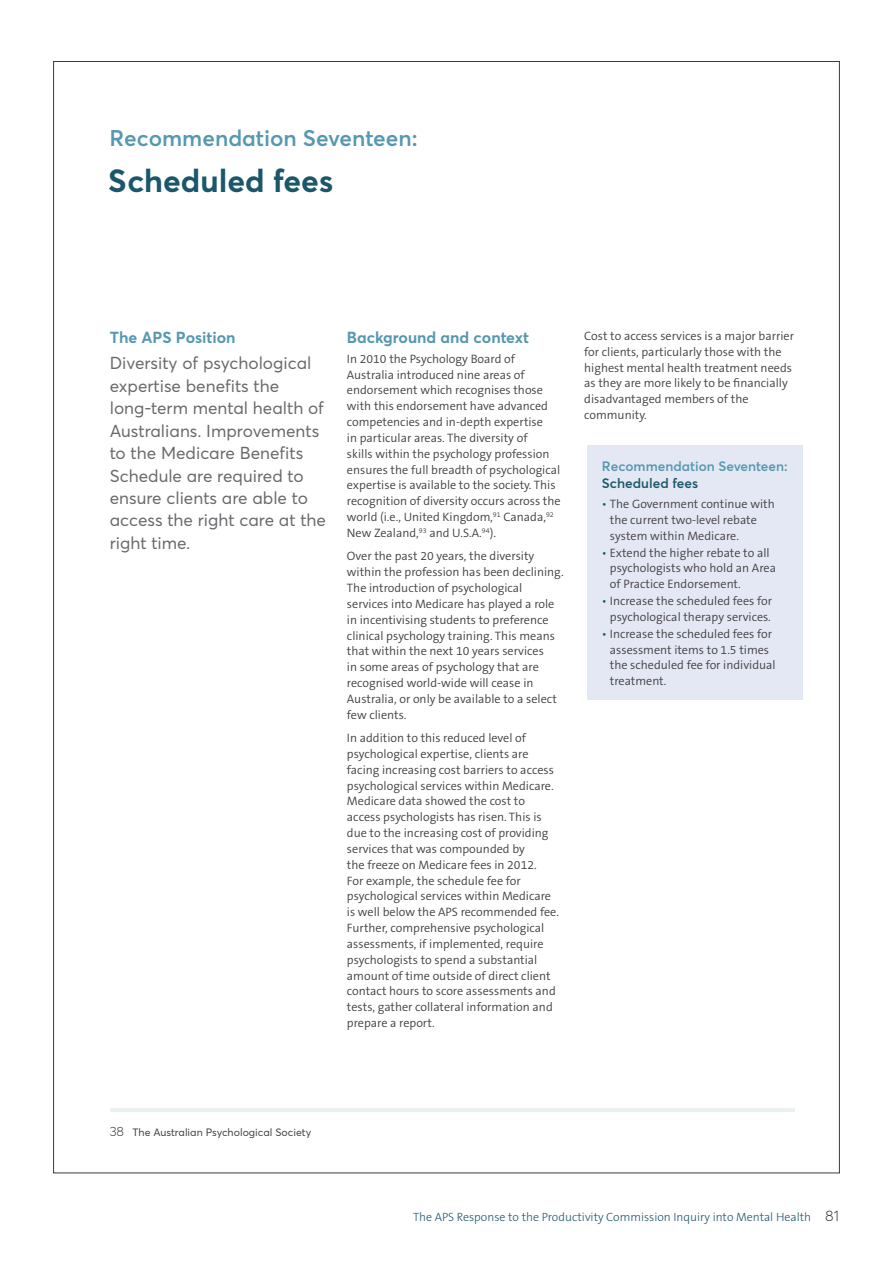
<style>
.page{position:relative;width:893px;height:1263px;background:#fff}
.page>*{position:absolute;margin:0;border:0;box-sizing:border-box;transform-origin:0 0}
.t1{font:700 31.65px "Averta Std";color:#1b576a}
.t2{font:600 22.5px "Averta Std";color:#5598af}
.t3{font:17.1px/22.5px "Averta Std";color:#696a6d}
.t4{font:700 15.9px "Averta Std";color:#5598af}
.t5{font:600 13.5px "Averta Std";color:#5598af}
.t6{font:600 13.5px "Averta Std";color:#1b576a}
.t7{font:300 12.15px/15.9px "The Sans B W4";color:#414042}
.t8{font:300 12px "The Sans B W3";color:#1d586b}
.t9{font:10.5px "Averta Std";color:#414042}
.s1{color:#1b576a}
.s2{font-weight:300;font-size:13.2px}
.s3{font-family:"Averta Std";font-size:15px;color:#3c3c3b}
</style>
<div class="page">
<div style="left:587px;top:446px;width:216px;height:254px;background:#e4e7f4"></div>
<hr style="left:110px;top:1108px;width:684px;height:4px;background:#ebf0f1">
<h2 class="t2" style="left:110px;top:124px;width:310px">Recommendation Seventeen:</h2>
<h1 class="t1" style="left:109px;top:161px;width:226px">Scheduled fees</h1>
<h3 class="t4" style="left:110px;top:327px;width:127px">The APS Position</h3>
<h3 class="t3" style="left:110px;top:352px;width:218px">Diversity of psychological expertise benefits the long-term mental health of<br>Australians. Improvements to the Medicare Benefits<br>Schedule are required to ensure clients are able to access the right care at the right time.</h3>
<h3 class="t4" style="left:347px;top:327px;width:184px">Background and context</h3>
<p class="t7" style="left:347px;top:351px;width:215px">In 2010 the Psychology Board of Australia introduced nine areas of endorsement which recognises those with this endorsement have advanced competencies and in-depth expertise<br>in particular areas. The diversity of<br>skills within the psychology profession ensures the full breadth of psychological expertise is available to the society. This recognition of diversity occurs across the world (i.e., United Kingdom,<sup>91</sup> Canada,<sup>92<br></sup>New Zealand,<sup>93</sup> and U.S.A.<sup>94</sup>).</p>
<p class="t7" style="left:347px;top:548px;width:218px">Over the past 20 years, the diversity within the profession has been declining.<br>The introduction of psychological services into Medicare has played a role in incentivising students to preference clinical psychology training. This means that within the next 10 years services<br>in some areas of psychology that are recognised world-wide will cease in Australia, or only be available to a select few clients.</p>
<p class="t7" style="left:347px;top:730px;width:214px">In addition to this reduced level of psychological expertise, clients are facing increasing cost barriers to access psychological services within Medicare.<br>Medicare data showed the cost to access psychologists has risen. This is due to the increasing cost of providing services that was compounded by<br>the freeze on Medicare fees in 2012.<br>For example, the schedule fee for psychological services within Medicare is well below the APS recommended fee.<br>Further, comprehensive psychological assessments, if implemented, require psychologists to spend a substantial amount of time outside of direct client contact hours to score assessments and tests, gather collateral information and prepare a report.</p>
<p class="t7" style="left:584px;top:328px;width:211px">Cost to access services is a major barrier for clients, particularly those with the highest mental health treatment needs as they are more likely to be financially disadvantaged members of the community.</p>
<p class="t5" style="left:602px;top:458px;width:187px">Recommendation Seventeen:</p>
<p class="t6" style="left:602px;top:474px;width:98px">Scheduled fees</p>
<p class="t7" style="left:610px;top:496px;width:166px;text-indent:-8px"><span class="s1">•</span> The Government continue with the current two-level rebate system within Medicare.</p>
<p class="t7" style="left:610px;top:545px;width:168px;text-indent:-8px"><span class="s1">•</span> Extend the higher rebate to all psychologists who hold an Area of Practice Endorsement.</p>
<p class="t7" style="left:602px;top:593px;width:172px;text-align:center"><span class="s1">•</span> Increase the scheduled fees for psychological therapy services.</p>
<p class="t7" style="left:610px;top:626px;width:167px;text-indent:-8px"><span class="s1">•</span> Increase the scheduled fees for assessment items to 1.5 times the scheduled fee for individual treatment.</p>
<p class="t9" style="left:110px;top:1125px;width:203px"><span class="s2">38</span> The Australian Psychological Society</p>
<p class="t8" style="left:413px;top:1209px;width:427px">The APS Response to the Productivity Commission Inquiry into Mental Health <span class="s3">81</span></p>
</div>
